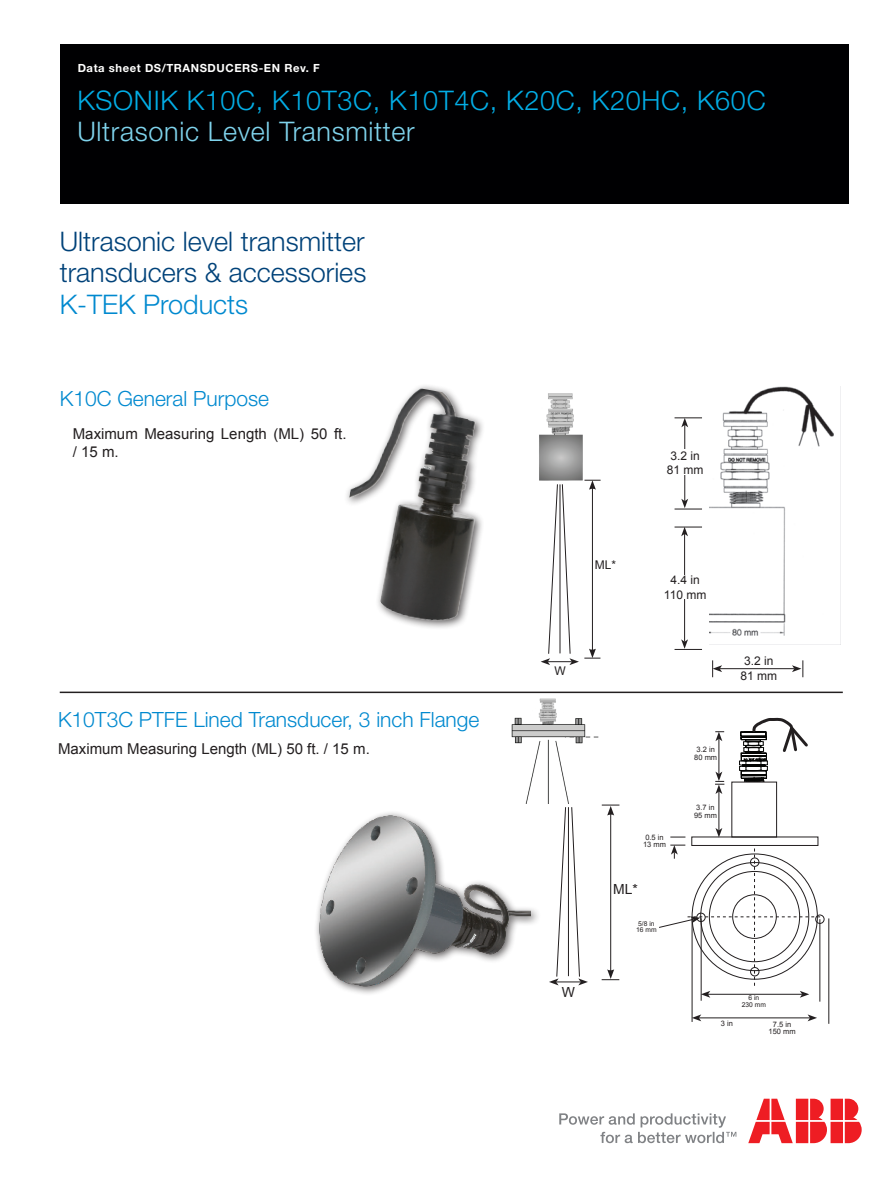
<style>
.page{position:relative;width:893px;height:1188px;background:#fff}
.page>*{position:absolute;margin:0;border:0;box-sizing:border-box;transform-origin:0 0}
.t1{font:300 27px/31.5px "Helvetica Neue";color:#004279}
.t2{font:300 27px "Helvetica Neue";letter-spacing:.025em;color:#03ade5}
.t3{font:300 27px "Helvetica Neue";letter-spacing:.025em;color:#7fd3ec}
.t4{font:300 27px "Helvetica Neue";color:#0089cf}
.t5{font:300 21px "Helvetica Neue";color:#0089cf}
.t6{font:15px/18px "Arial";color:#231f20}
.t7{font:13.95px "Arial";color:#231f20}
.t8{font:12px/14.4px "Arial";color:#231f20;text-align:center}
.t9{font:700 11.25px "Helvetica Neue";letter-spacing:.05em;color:#fff}
.t10{font:7.5px/7.5px "Arial";color:#231f20;text-align:center}
.t11{font:6.75px/6.8px "Arial";color:#231f20;text-align:center}
</style>
<div class="page">
<svg style="left:559px;top:1113px;width:177px;height:30px"></svg>
<svg style="left:748px;top:1099px;width:114px;height:44px"></svg>
<div style="left:60px;top:45px;width:788px;height:159px;background:#000002"></div>
<img style="left:709px;top:386px;width:132px;height:259px">
<hr style="left:684px;top:534px;width:1px;height:108px;background:#231f20">
<svg style="left:674px;top:527px;width:28px;height:9px"></svg>
<svg style="left:674px;top:639px;width:28px;height:11px"></svg>
<hr style="left:684px;top:425px;width:1px;height:76px;background:#231f20">
<svg style="left:674px;top:417px;width:28px;height:10px"></svg>
<svg style="left:674px;top:499px;width:28px;height:11px"></svg>
<div style="left:657px;top:575px;width:56px;height:24px;background:#fff"></div>
<div style="left:657px;top:450px;width:56px;height:25px;background:#fff"></div>
<hr style="left:720px;top:668px;width:74px;height:1px;background:#231f20">
<svg style="left:712px;top:660px;width:10px;height:17px"></svg>
<svg style="left:792px;top:660px;width:11px;height:17px"></svg>
<img style="left:539px;top:393px;width:44px;height:88px">
<img style="left:347px;top:385px;width:136px;height:243px">
<svg style="left:541px;top:480px;width:60px;height:185px"></svg>
<hr style="left:60px;top:692px;width:783px;height:1px;background:#231f20">
<div style="left:815px;top:915px;width:9px;height:9px;border:1px solid #231f20;border-radius:50%"></div>
<hr style="left:718px;top:792px;width:1px;height:38px;background:#231f20">
<svg style="left:715px;top:828px;width:7px;height:9px"></svg>
<hr style="left:718px;top:739px;width:1px;height:35px;background:#231f20">
<svg style="left:715px;top:731px;width:9px;height:10px"></svg>
<svg style="left:715px;top:772px;width:9px;height:22px"></svg>
<svg style="left:670px;top:837px;width:15px;height:1px"></svg>
<hr style="left:692px;top:917px;width:1px;height:105px;background:#231f20">
<hr style="left:828px;top:918px;width:1px;height:106px;background:#231f20">
<hr style="left:699px;top:1018px;width:111px;height:1px;background:#231f20">
<svg style="left:692px;top:1014px;width:9px;height:7px"></svg>
<svg style="left:808px;top:1014px;width:9px;height:7px"></svg>
<hr style="left:610px;top:813px;width:1px;height:159px;background:#231f20">
<svg style="left:602px;top:805px;width:17px;height:11px"></svg>
<svg style="left:602px;top:969px;width:17px;height:11px"></svg>
<svg style="left:549px;top:807px;width:39px;height:178px"></svg>
<img style="left:512px;top:698px;width:87px;height:105px">
<svg style="left:738px;top:717px;width:70px;height:65px"></svg>
<div style="left:732px;top:782px;width:45px;height:55px;border:1px solid #231f20"></div>
<img style="left:316px;top:812px;width:215px;height:182px">
<hr style="left:701px;top:918px;width:1px;height:83px;background:#231f20">
<hr style="left:819px;top:919px;width:1px;height:83px;background:#231f20">
<svg style="left:659px;top:845px;width:161px;height:153px"></svg>
<p class="t9" style="left:78px;top:61px;width:244px">Data sheet DS/TRANSDUCERS-EN Rev. F</p>
<h1 class="t2" style="left:77px;top:83px;width:690px">KSONIK K10C, K10T3C, K10T4C, K20C, K20HC, K60C</h1>
<h1 class="t3" style="left:77px;top:115px;width:339px">Ultrasonic Level Transmitter</h1>
<h1 class="t1" style="left:60px;top:225px;width:308px">Ultrasonic level transmitter transducers &amp; accessories</h1>
<h1 class="t4" style="left:60px;top:288px;width:190px">K-TEK Products</h1>
<h2 class="t5" style="left:60px;top:386px;width:211px">K10C General Purpose</h2>
<p class="t6" style="left:73px;top:425px;width:275px">Maximum Measuring Length (ML) 50 ft. / 15 m.</p>
<h2 class="t5" style="left:58px;top:707px;width:423px">K10T3C PTFE Lined Transducer, 3 inch Flange</h2>
<p class="t6" style="left:58px;top:740px;width:313px">Maximum Measuring Length (ML) 50 ft. / 15 m.</p>
<p class="t8" style="left:667px;top:448px;width:38px">3.2 in<br>81 mm</p>
<p class="t8" style="left:595px;top:558px;width:23px">ML*</p>
<p class="t8" style="left:554px;top:664px;width:13px">W</p>
<p class="t8" style="left:664px;top:573px;width:44px">4.4 in<br>110 mm</p>
<p class="t8" style="left:740px;top:654px;width:38px">3.2 in<br>81 mm</p>
<p class="t7" style="left:562px;top:983px;width:15px">W</p>
<p class="t10" style="left:643px;top:834px;width:24px">0.5 in<br>13 mm</p>
<p class="t7" style="left:613px;top:880px;width:26px">ML*</p>
<p class="t11" style="left:636px;top:920px;width:22px">5/8 in<br>16 mm</p>
<p class="t10" style="left:694px;top:746px;width:24px">3.2 in<br>80 mm</p>
<p class="t10" style="left:694px;top:804px;width:24px">3.7 in<br>95 mm</p>
<p class="t11" style="left:742px;top:995px;width:26px">6 in<br>230 mm</p>
<p class="t10" style="left:721px;top:1020px;width:14px">3 in</p>
<p class="t10" style="left:769px;top:1020px;width:29px">7.5 in<br>150 mm</p>
</div>
